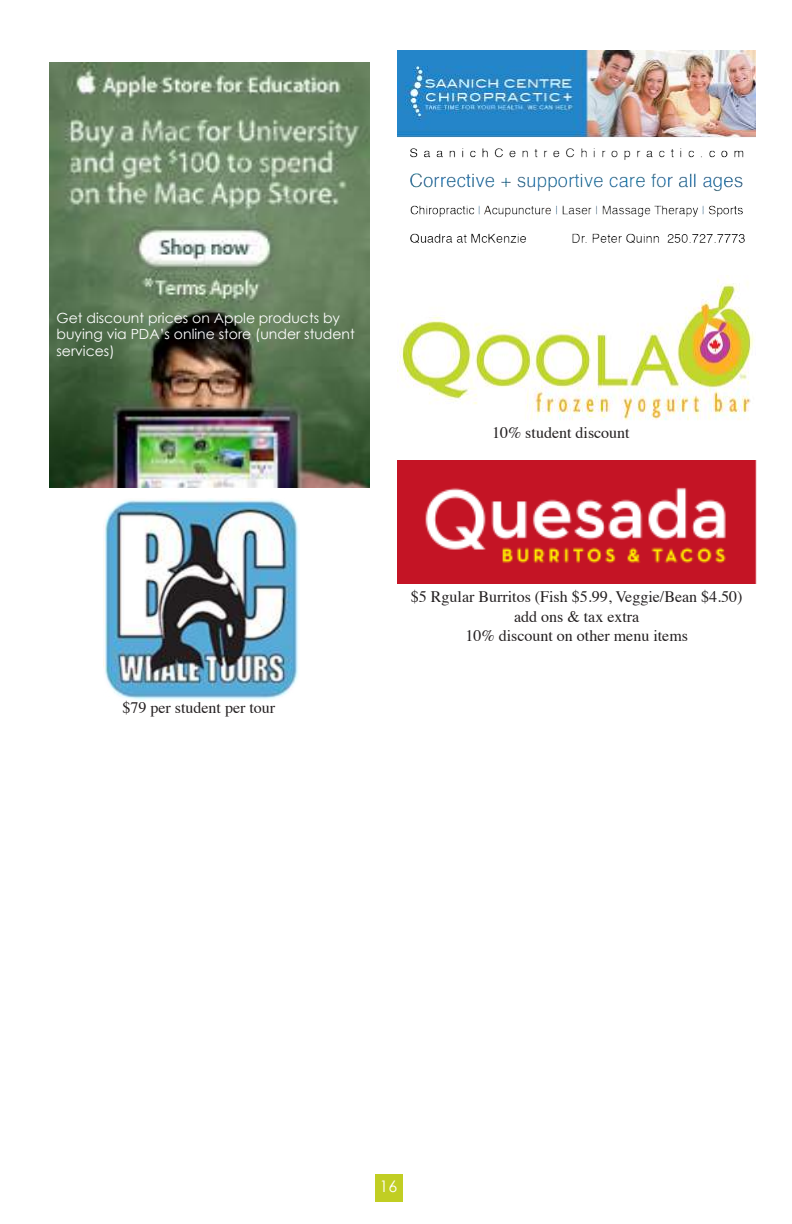
<style>
.page{position:relative;width:792px;height:1224px;background:#fff}
.page>*{position:absolute;margin:0;border:0;box-sizing:border-box;transform-origin:0 0}
.t1{font:16px/19.2px "Times";color:#231f20;text-align:center}
.t2{font:16px "Century Gothic";color:#fff}
.t3{font:14px/16.8px "Century Gothic";color:#fff}
</style>
<div class="page">
<img style="left:49px;top:62px;width:320px;height:426px">
<img style="left:398px;top:50px;width:358px;height:193px">
<img style="left:399px;top:275px;width:355px;height:146px">
<img style="left:103px;top:499px;width:196px;height:202px">
<img style="left:398px;top:461px;width:359px;height:122px">
<div style="left:376px;top:1174px;width:27px;height:27px;background:#c1ce23"></div>
<p class="t3" style="left:56px;top:309px;width:300px">Get discount prices on Apple products by buying via PDA’s online store (under student services)</p>
<p class="t1" style="left:492px;top:422px;width:139px">10% student discount</p>
<p class="t1" style="left:122px;top:697px;width:154px">$79 per student per tour</p>
<p class="t1" style="left:411px;top:586px;width:333px">$5 Rgular Burritos (Fish $5.99, Veggie/Bean $4.50) add ons &amp; tax extra<br>10% discount on other menu items</p>
<p class="t2" style="left:379px;top:1176px;width:20px">16</p>
</div>
